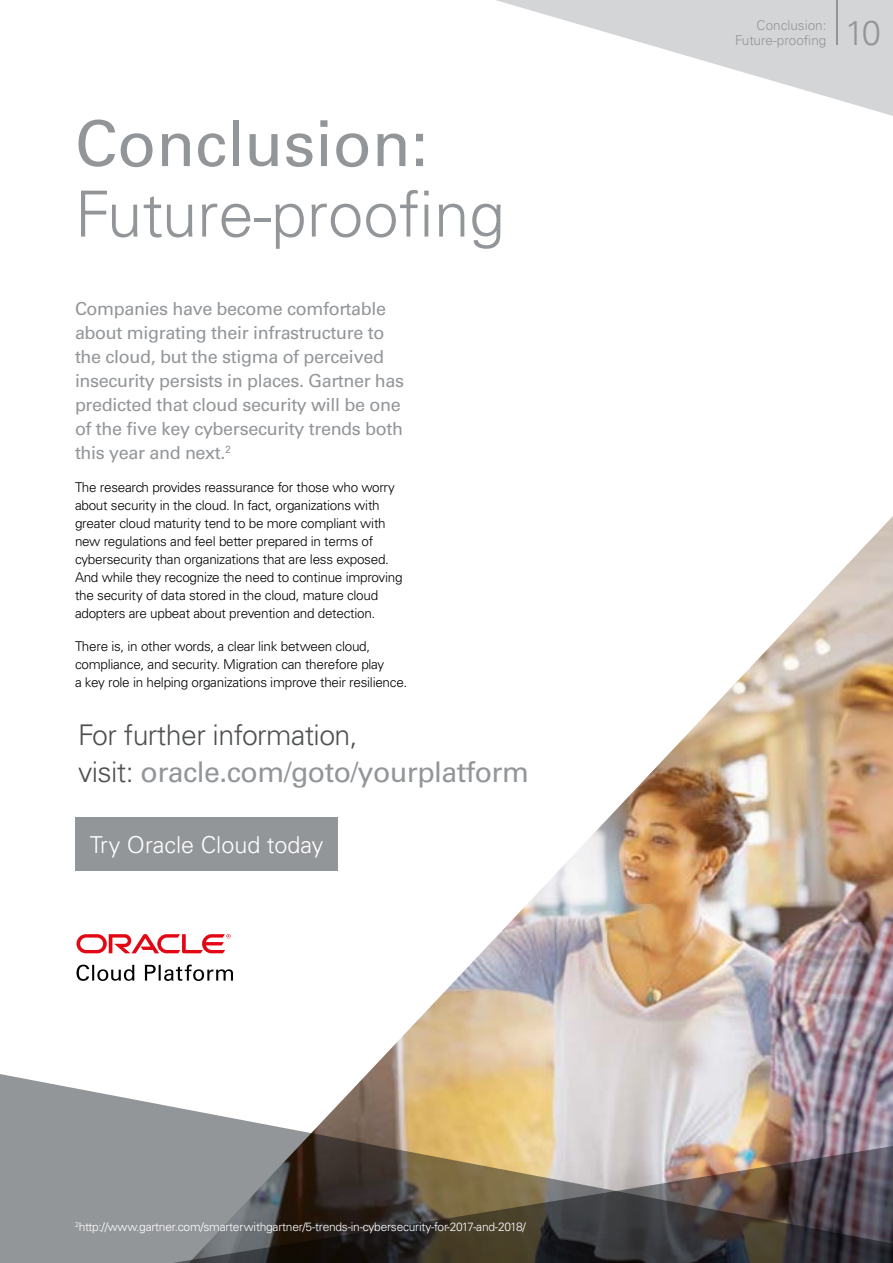
<style>
.page{position:relative;width:893px;height:1263px;background:#fff}
.page>*{position:absolute;margin:0;border:0;box-sizing:border-box;transform-origin:0 0}
.t1{font:300 63.6px "Univers LT Std";color:#939699}
.t2{font:63.6px "Univers LT Std";color:#939699}
.t3{font:300 34.5px "Univers LT Std";color:#939699}
.t4{font:300 28.5px/37.5px "Univers LT Std";letter-spacing:-.02em;color:#4e5052}
.t5{font:300 23.25px "Univers LT Std";color:#fff}
.t6{font:18px/24px "Univers LT Std";letter-spacing:-.02em;color:#939699}
.t7{font:300 13.5px/18px "Univers LT Std";letter-spacing:-.02em;color:#000}
.t8{font:300 13.5px/15px "Univers LT Std";color:#939699;text-align:right}
.t9{font:300 12px "Univers LT Std";letter-spacing:-.02em;color:#fff}
.s1{font-weight:400;color:#939699}
</style>
<div class="page">
<img style="left:189px;top:516px;width:704px;height:558px">
<svg style="left:0;top:1074px;width:893px;height:189px;background:#b8b0a7"></svg>
<img style="left:172px;top:1146px;width:721px;height:117px">
<svg style="left:76px;top:934px;width:155px;height:19px"></svg>
<svg style="left:77px;top:964px;width:156px;height:17px"></svg>
<div style="left:75px;top:817px;width:262px;height:53px;background:#939699"></div>
<svg style="left:496px;top:0;width:397px;height:116px"></svg>
<hr style="left:836px;top:0;width:1px;height:45px;background:#939699">
<h1 class="t2" style="left:75px;top:106px;width:355px">Conclusion:</h1>
<h1 class="t1" style="left:75px;top:176px;width:431px">Future-proofing</h1>
<p class="t6" style="left:75px;top:297px;width:331px">Companies have become comfortable about migrating their infrastructure to the cloud, but the stigma of perceived insecurity persists in places. Gartner has predicted that cloud security will be one of the five key cybersecurity trends both this year and next.<sup>2</sup></p>
<p class="t7" style="left:75px;top:479px;width:329px">The research provides reassurance for those who worry about security in the cloud. In fact, organizations with greater cloud maturity tend to be more compliant with new regulations and feel better prepared in terms of cybersecurity than organizations that are less exposed.<br>And while they recognize the need to continue improving the security of data stored in the cloud, mature cloud adopters are upbeat about prevention and detection.</p>
<p class="t7" style="left:75px;top:637px;width:334px">There is, in other words, a clear link between cloud, compliance, and security. Migration can therefore play<br>a key role in helping organizations improve their resilience.</p>
<h3 class="t4" style="left:78px;top:716px;width:452px">For further information,<br>visit: <span class="s1">oracle.com/goto/yourplatform</span></h3>
<h3 class="t5" style="left:90px;top:830px;width:235px">Try Oracle Cloud today</h3>
<p class="t9" style="left:75px;top:1219px;width:452px"><sup>2</sup>http://www.gartner.com/smarterwithgartner/5-trends-in-cybersecurity-for-2017-and-2018/</p>
<p class="t8" style="left:735px;top:18px;width:93px">Conclusion:<br>Future-proofing</p>
<h2 class="t3" style="left:845px;top:12px;width:37px">10</h2>
</div>
